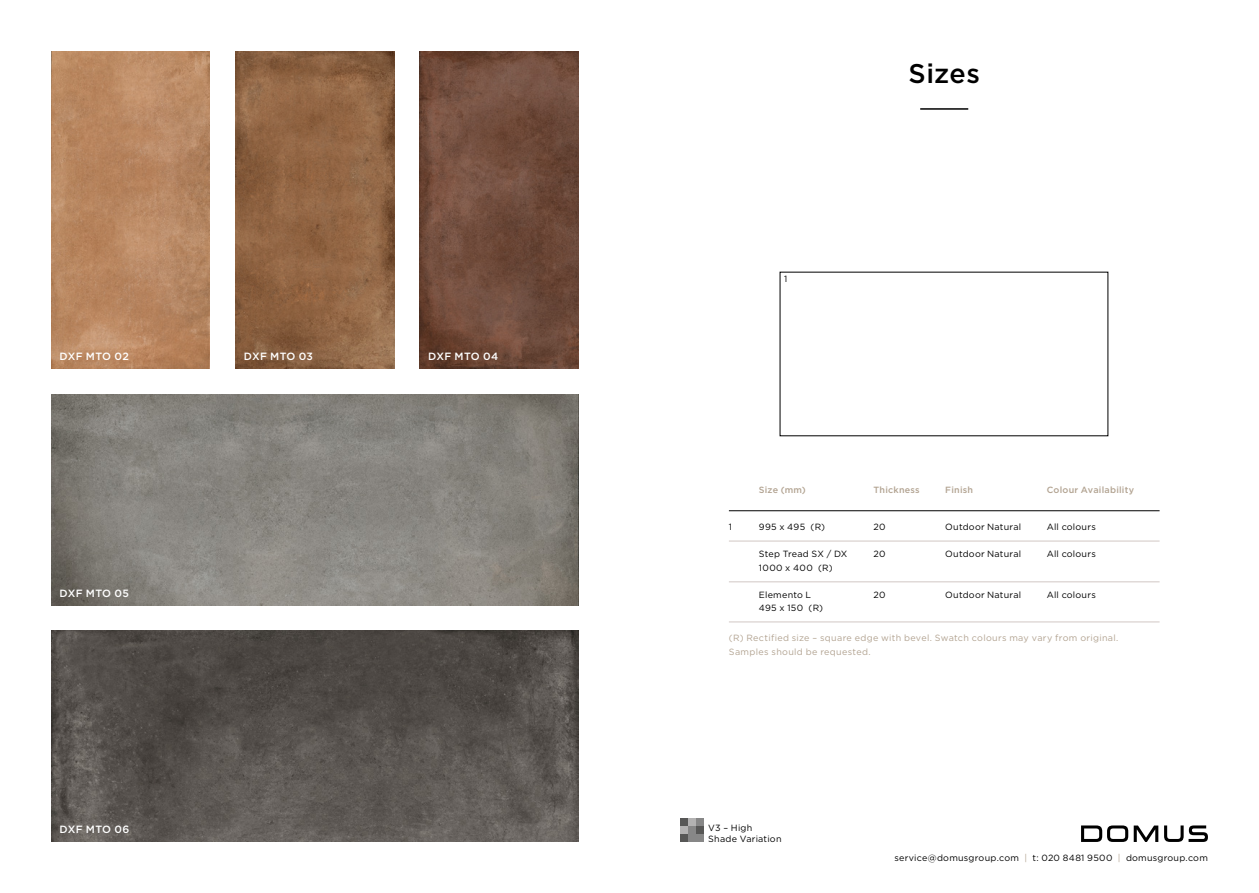
<style>
.page{position:relative;width:1259px;height:893px;background:#fff}
.page>*{position:absolute;margin:0;border:0;box-sizing:border-box;transform-origin:0 0}
.t1{font:500 27px "Gotham";letter-spacing:.02em;color:#000}
.t2{font:500 10.5px "Gotham";letter-spacing:.03em;color:#fff}
.TABLE_DATA{font:9px "Gotham";letter-spacing:.025em;color:#000}
.TABLE_DATA-2{font:9px/13.5px "Gotham";letter-spacing:.035em;color:#b2a391}
.TABLE_DATA-3{font:500 9px "Gotham";letter-spacing:.025em;color:#b2a391}
.s1{color:#b2a391}
</style>
<div class="page">
<img style="left:51px;top:51px;width:159px;height:318px">
<img style="left:235px;top:51px;width:159px;height:318px">
<img style="left:420px;top:51px;width:158px;height:318px">
<img style="left:51px;top:394px;width:527px;height:211px">
<img style="left:51px;top:631px;width:527px;height:211px">
<svg style="left:1164px;top:825px;width:44px;height:17px"></svg>
<svg style="left:1081px;top:825px;width:77px;height:17px"></svg>
<hr style="left:920px;top:108px;width:48px;height:2px;background:#000">
<div style="left:680px;top:819px;width:8px;height:7px;background:#575756"></div>
<div style="left:688px;top:819px;width:8px;height:7px;background:#b3b2b2"></div>
<div style="left:696px;top:819px;width:8px;height:7px;background:#878787"></div>
<div style="left:680px;top:826px;width:8px;height:8px;background:#b3b2b2"></div>
<div style="left:688px;top:826px;width:8px;height:8px;background:#878787"></div>
<div style="left:696px;top:826px;width:8px;height:8px;background:#575756"></div>
<div style="left:680px;top:834px;width:8px;height:8px;background:#575756"></div>
<div style="left:688px;top:834px;width:8px;height:8px;background:#878787"></div>
<div style="left:696px;top:834px;width:8px;height:8px;background:#878787"></div>
<hr style="left:729px;top:510px;width:430px;height:1px;background:#000">
<hr style="left:729px;top:541px;width:430px;height:1px;background:#d1c7c4">
<hr style="left:729px;top:581px;width:430px;height:1px;background:#d1c7c4">
<hr style="left:729px;top:622px;width:430px;height:1px;background:#d1c7c4">
<p class="t2" style="left:60px;top:349px;width:71px">DXF MTO 02</p>
<p class="t2" style="left:60px;top:586px;width:71px">DXF MTO 05</p>
<p class="t2" style="left:60px;top:823px;width:71px">DXF MTO 06</p>
<p class="t2" style="left:244px;top:349px;width:71px">DXF MTO 03</p>
<p class="t2" style="left:428px;top:349px;width:72px">DXF MTO 04</p>
<p class="TABLE_DATA" style="left:784px;top:273px;width:5px">1</p>
<p class="t1" style="left:908px;top:55px;width:73px">Sizes</p>
<p class="TABLE_DATA-3" style="left:945px;top:484px;width:29px">Finish</p>
<p class="TABLE_DATA" style="left:945px;top:521px;width:77px">Outdoor Natural</p>
<p class="TABLE_DATA" style="left:945px;top:548px;width:77px">Outdoor Natural</p>
<p class="TABLE_DATA" style="left:945px;top:589px;width:77px">Outdoor Natural</p>
<p class="TABLE_DATA-2" style="left:729px;top:631px;width:391px">(R) Rectified size – square edge with bevel. Swatch colours may vary from original.<br>Samples should be requested.</p>
<p class="TABLE_DATA-3" style="left:873px;top:484px;width:48px">Thickness</p>
<p class="TABLE_DATA-3" style="left:1046px;top:484px;width:89px">Colour Availability</p>
<p class="TABLE_DATA" style="left:873px;top:521px;width:14px">20</p>
<p class="TABLE_DATA" style="left:873px;top:548px;width:14px">20</p>
<p class="TABLE_DATA" style="left:873px;top:589px;width:14px">20</p>
<p class="TABLE_DATA-3" style="left:759px;top:484px;width:49px">Size (mm)</p>
<p class="TABLE_DATA" style="left:1046px;top:521px;width:51px">All colours</p>
<p class="TABLE_DATA" style="left:1046px;top:548px;width:51px">All colours</p>
<p class="TABLE_DATA" style="left:1046px;top:589px;width:51px">All colours</p>
<p class="TABLE_DATA" style="left:729px;top:521px;width:5px">1</p>
<p class="TABLE_DATA" style="left:759px;top:521px;width:68px">995 x 495 (R)</p>
<p class="TABLE_DATA" style="left:759px;top:548px;width:90px">Step Tread SX / DX</p>
<p class="TABLE_DATA" style="left:759px;top:562px;width:75px">1000 x 400 (R)</p>
<p class="TABLE_DATA" style="left:759px;top:589px;width:54px">Elemento L</p>
<p class="TABLE_DATA" style="left:759px;top:602px;width:66px">495 x 150 (R)</p>
<p class="TABLE_DATA" style="left:708px;top:822px;width:46px">V3 – High</p>
<p class="TABLE_DATA" style="left:708px;top:833px;width:75px">Shade Variation</p>
<p class="TABLE_DATA" style="left:894px;top:852px;width:315px">service@domusgroup.com <span class="s1">|</span> t: 020 8481 9500 <span class="s1">|</span> domusgroup.com</p>
</div>
